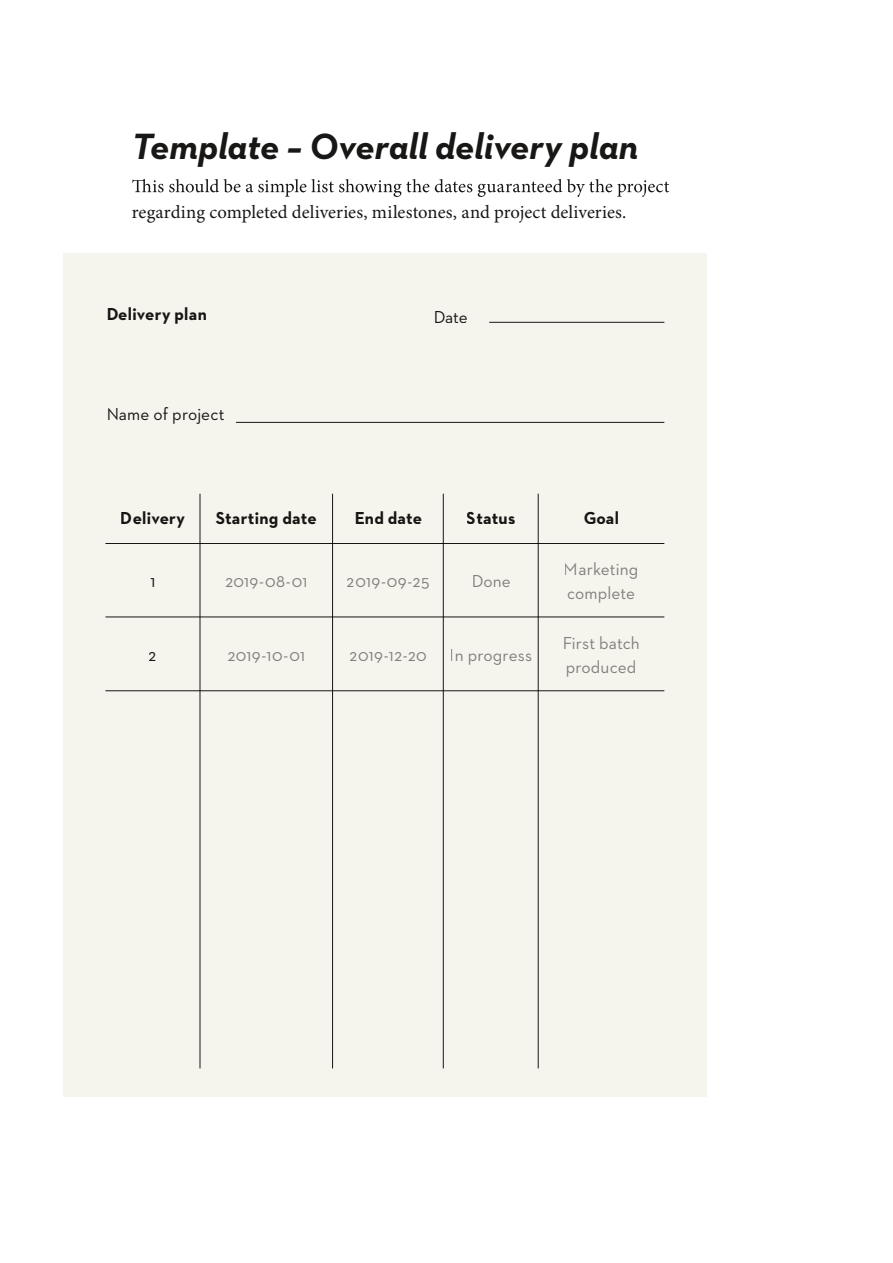
<style>
.page{position:relative;width:893px;height:1263px;background:#fff}
.page>*{position:absolute;margin:0;border:0;box-sizing:border-box;transform-origin:0 0}
.t1{font:italic 700 37.2px "Neutraface 2 Text";color:#181716}
.t2{font:18.6px "Minion Pro";color:#181716}
.t3{font:17.7px/24.2px "Neutraface 2 Text";letter-spacing:.01em;color:#868786}
.t4{font:700 17.7px "Neutraface 2 Text";letter-spacing:.015em;color:#181716}
.t5{font:17.7px "Neutraface 2 Text";letter-spacing:.005em;color:#181716}
</style>
<div class="page">
<svg style="left:132px;top:179px;width:537px;height:18px"></svg>
<div style="left:63px;top:253px;width:644px;height:844px;background:#f6f5ed"></div>
<hr style="left:489px;top:322px;width:175px;height:1px;background:#181716">
<hr style="left:236px;top:422px;width:428px;height:1px;background:#181716">
<hr style="left:105px;top:543px;width:559px;height:1px;background:#181716">
<hr style="left:105px;top:617px;width:559px;height:1px;background:#181716">
<hr style="left:105px;top:690px;width:559px;height:1px;background:#181716">
<hr style="left:200px;top:494px;width:1px;height:574px;background:#181716">
<hr style="left:332px;top:494px;width:1px;height:574px;background:#181716">
<hr style="left:443px;top:494px;width:1px;height:574px;background:#181716">
<hr style="left:538px;top:494px;width:1px;height:574px;background:#181716">
<h1 class="t1" style="left:132px;top:122px;width:508px">Template – Overall delivery plan</h1>
<p class="t2" style="left:132px;top:201px;width:496px">regarding completed deliveries, milestones, and project deliveries.</p>
<p class="t4" style="left:106px;top:302px;width:102px">Delivery plan</p>
<p class="t5" style="left:106px;top:403px;width:120px">Name of project</p>
<p class="t5" style="left:433px;top:306px;width:36px">Date</p>
<p class="t4" style="left:121px;top:506px;width:66px">Delivery</p>
<p class="t4" style="left:216px;top:506px;width:103px">Starting date</p>
<p class="t4" style="left:583px;top:506px;width:37px">Goal</p>
<p class="t4" style="left:354px;top:506px;width:69px">End date</p>
<p class="t4" style="left:467px;top:506px;width:50px">Status</p>
<p class="t5" style="left:150px;top:570px;width:6px">1</p>
<p class="t5" style="left:149px;top:644px;width:10px">2</p>
<p class="t3" style="left:225px;top:569px;width:84px">2019-08-01</p>
<p class="t3" style="left:227px;top:642px;width:79px">2019-10-01</p>
<p class="t3" style="left:347px;top:569px;width:84px">2019-09-25</p>
<p class="t3" style="left:471px;top:569px;width:41px">Done</p>
<p class="t3" style="left:350px;top:642px;width:78px">2019-12-20</p>
<p class="t3" style="left:450px;top:642px;width:84px">In progress</p>
<p class="t3" style="left:564px;top:556px;width:76px">Marketing complete</p>
<p class="t3" style="left:562px;top:630px;width:79px">First batch produced</p>
</div>
